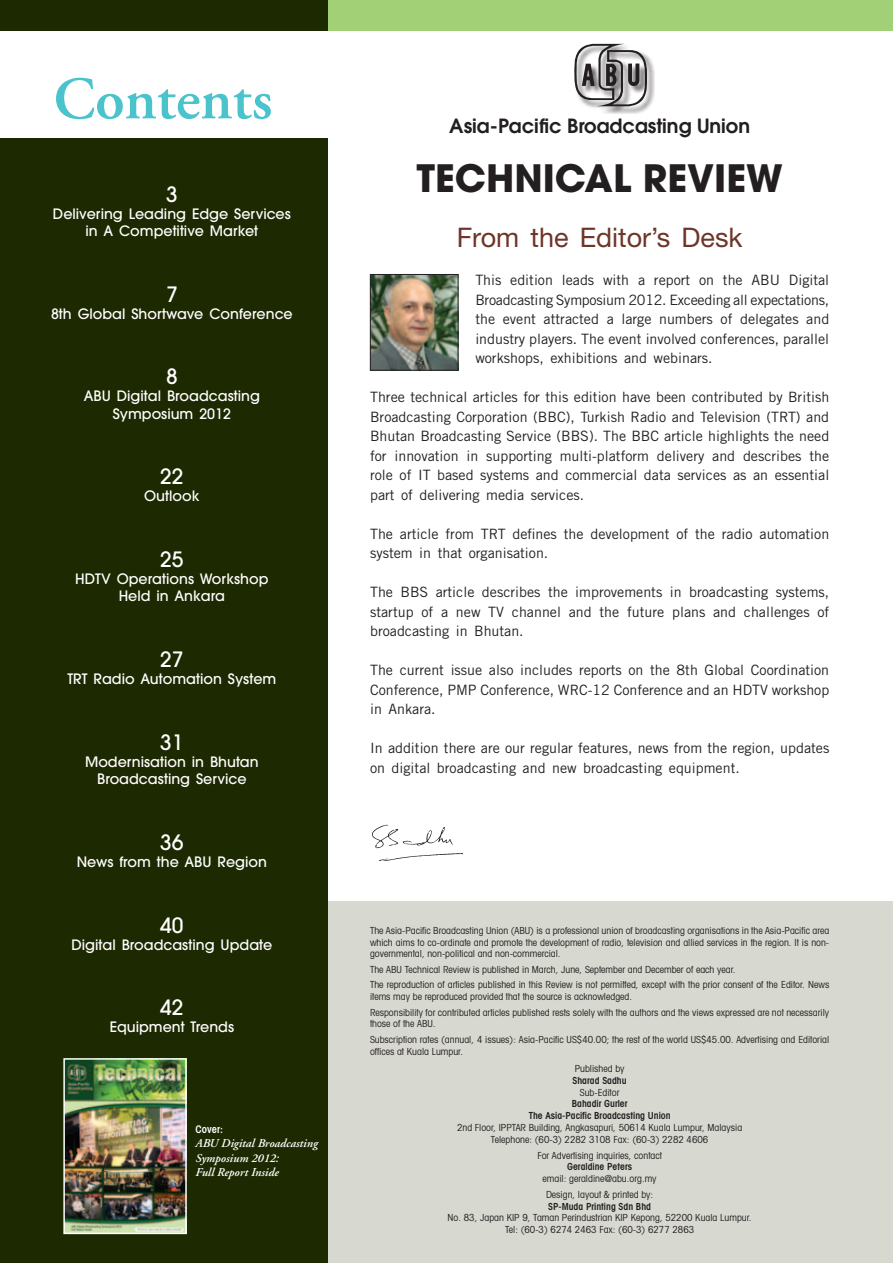
<style>
.page{position:relative;width:893px;height:1263px;background:#fff}
.page>*{position:absolute;margin:0;border:0;box-sizing:border-box;transform-origin:0 0}
.t1{font:600 60px "Adobe Garamond";color:#4ac3cc}
.t2{font:700 37.5px "Avant Garde";color:#231f20}
.t3{font:27px "Helvetica Neue";color:#6e3529}
.t4{font:500 21px "Avant Garde";color:#fff}
.t5{font:600 19.5px "Avant Garde";color:#231f20}
.t6{font:14.25px/19.5px "Trade Gothic";color:#231f20;text-align:justify}
.t7{font:500 14.25px/17.1px "Avant Garde";color:#fff;text-align:center}
.t8{font:italic 600 12px/14.4px "Adobe Garamond";color:#fff}
.t9{font:600 condensed 10.5px "Avant Garde";color:#fff}
.t10{font:condensed 9.75px/11.7px "Avant Garde";color:#231f20}
.t11{font:600 condensed 9.75px/11.7px "Avant Garde";color:#231f20;text-align:center}
</style>
<div class="page">
<div style="left:321px;top:0;width:572px;height:30px;background:#a1d076"></div>
<div style="left:325px;top:901px;width:568px;height:362px;background:#d7d8d0"></div>
<div style="left:0;top:139px;width:328px;height:1124px;background:#1d2900"></div>
<div style="left:0;top:0;width:328px;height:30px;background:#1d2900"></div>
<img style="left:372px;top:276px;width:84px;height:92px">
<div style="left:370px;top:274px;width:88px;height:96px;border:1px solid #231f20"></div>
<div style="left:574px;top:43px;width:81px;height:71px;background:#231f20;opacity:.75"></div>
<svg style="left:574px;top:44px;width:73px;height:62px"></svg>
<img style="left:66px;top:1061px;width:118px;height:170px">
<div style="left:63px;top:1058px;width:124px;height:176px;border:2px solid #fff"></div>
<img style="left:372px;top:825px;width:91px;height:36px">
<h1 class="t1" style="left:54px;top:66px;width:220px">Contents</h1>
<h3 class="t4" style="left:166px;top:181px;width:13px">3</h3>
<h3 class="t7" style="left:53px;top:205px;width:239px">Delivering Leading Edge Services in A Competitive Market</h3>
<h3 class="t4" style="left:166px;top:281px;width:13px">7</h3>
<h3 class="t7" style="left:51px;top:305px;width:243px">8th Global Shortwave Conference</h3>
<h3 class="t4" style="left:166px;top:364px;width:13px">8</h3>
<h3 class="t7" style="left:84px;top:388px;width:178px">ABU Digital Broadcasting<br>Symposium 2012</h3>
<h3 class="t4" style="left:160px;top:464px;width:25px">22</h3>
<h3 class="t7" style="left:144px;top:488px;width:57px">Outlook</h3>
<h3 class="t4" style="left:160px;top:546px;width:25px">25</h3>
<h3 class="t7" style="left:75px;top:570px;width:195px">HDTV Operations Workshop<br>Held in Ankara</h3>
<h3 class="t4" style="left:160px;top:646px;width:25px">27</h3>
<h3 class="t7" style="left:67px;top:670px;width:210px">TRT Radio Automation System</h3>
<h3 class="t4" style="left:160px;top:729px;width:25px">31</h3>
<h3 class="t7" style="left:85px;top:753px;width:175px">Modernisation in Bhutan<br>Broadcasting Service</h3>
<h3 class="t4" style="left:160px;top:829px;width:25px">36</h3>
<h3 class="t7" style="left:77px;top:853px;width:192px">News from the ABU Region</h3>
<h3 class="t4" style="left:160px;top:912px;width:25px">40</h3>
<h3 class="t7" style="left:71px;top:936px;width:203px">Digital Broadcasting Update</h3>
<h3 class="t4" style="left:160px;top:995px;width:25px">42</h3>
<h3 class="t7" style="left:110px;top:1019px;width:126px">Equipment Trends</h3>
<p class="t9" style="left:196px;top:1122px;width:29px">Cover:</p>
<p class="t8" style="left:196px;top:1136px;width:124px">ABU Digital Broadcasting<br>Symposium 2012:<br>Full Report Inside</p>
<h3 class="t5" style="left:449px;top:113px;width:302px">Asia-Pacific Broadcasting Union</h3>
<h2 class="t2" style="left:416px;top:153px;width:368px">TECHNICAL REVIEW</h2>
<h3 class="t3" style="left:457px;top:221px;width:287px">From the Editor’s Desk</h3>
<p class="t6" style="left:475px;top:270px;width:355px">This edition leads with a report on the ABU Digital Broadcasting Symposium 2012. Exceeding all expectations, the event attracted a large numbers of delegates and industry players. The event involved conferences, parallel workshops, exhibitions and webinars.</p>
<p class="t6" style="left:370px;top:387px;width:461px">Three technical articles for this edition have been contributed by British Broadcasting Corporation (BBC), Turkish Radio and Television (TRT) and Bhutan Broadcasting Service (BBS). The BBC article highlights the need for innovation in supporting multi-platform delivery and describes the role of IT based systems and commercial data services as an essential part of delivering media services.</p>
<h3 class="t6" style="left:370px;top:524px;width:461px">The article from TRT defines the development of the radio automation system in that organisation.</h3>
<h3 class="t6" style="left:370px;top:582px;width:461px">The BBS article describes the improvements in broadcasting systems, startup of a new TV channel and the future plans and challenges of broadcasting in Bhutan.</h3>
<h3 class="t6" style="left:370px;top:660px;width:461px">The current issue also includes reports on the 8th Global Coordination Conference, PMP Conference, WRC-12 Conference and an HDTV workshop in Ankara.</h3>
<h3 class="t6" style="left:370px;top:738px;width:461px">In addition there are our regular features, news from the region, updates on digital broadcasting and new broadcasting equipment.</h3>
<p class="t10" style="left:370px;top:924px;width:461px;text-align:justify">The Asia-Pacific Broadcasting Union (ABU) is a professional union of broadcasting organisations in the Asia-Pacific area which aims to co-ordinate and promote the development of radio, television and allied services in the region. It is non&shy;governmental, non-political and non-commercial.</p>
<p class="t10" style="left:370px;top:961px;width:461px;line-height:15.5px">The ABU Technical Review is published in March, June, September and December of each year.<br>The reproduction of articles published in this Review is not permitted, except with the prior consent of the Editor. News</p>
<p class="t10" style="left:370px;top:989px;width:461px;line-height:15.6px">items may be reproduced provided that the source is acknowledged.<br>Responsibility for contributed articles published rests solely with the authors and the views expressed are not necessarily</p>
<p class="t10" style="left:370px;top:1016px;width:461px;line-height:15.6px">those of the ABU.<br>Subscription rates (annual, 4 issues): Asia-Pacific US$40.00; the rest of the world US$45.00. Advertising and Editorial</p>
<p class="t10" style="left:370px;top:1045px;width:95px">offices at Kuala Lumpur.</p>
<p class="t10" style="left:575px;top:1063px;width:51px">Published by</p>
<p class="t11" style="left:573px;top:1074px;width:56px">Sharad Sadhu</p>
<p class="t10" style="left:580px;top:1086px;width:41px">Sub-Editor</p>
<p class="t11" style="left:529px;top:1098px;width:143px">Bahadir Gurler<br>The Asia-Pacific Broadcasting Union</p>
<p class="t10" style="left:457px;top:1121px;width:287px;text-align:center">2nd Floor, IPPTAR Building, Angkasapuri, 50614 Kuala Lumpur, Malaysia<br>Telephone: (60-3) 2282 3108 Fax: (60-3) 2282 4606</p>
<p class="t10" style="left:537px;top:1149px;width:126px">For Advertising inquiries, contact</p>
<p class="t11" style="left:567px;top:1161px;width:67px">Geraldine Peters</p>
<p class="t10" style="left:543px;top:1170px;width:115px;line-height:15.9px;text-align:center">email: geraldine@abu.org.my<br>Design, layout &amp; printed by:</p>
<p class="t11" style="left:548px;top:1200px;width:104px">SP-Muda Printing Sdn Bhd</p>
<p class="t10" style="left:448px;top:1212px;width:305px;text-align:center">No. 83, Japan KIP 9, Taman Perindustrian KIP Kepong, 52200 Kuala Lumpur.<br>Tel: (60-3) 6274 2463 Fax: (60-3) 6277 2863</p>
</div>
